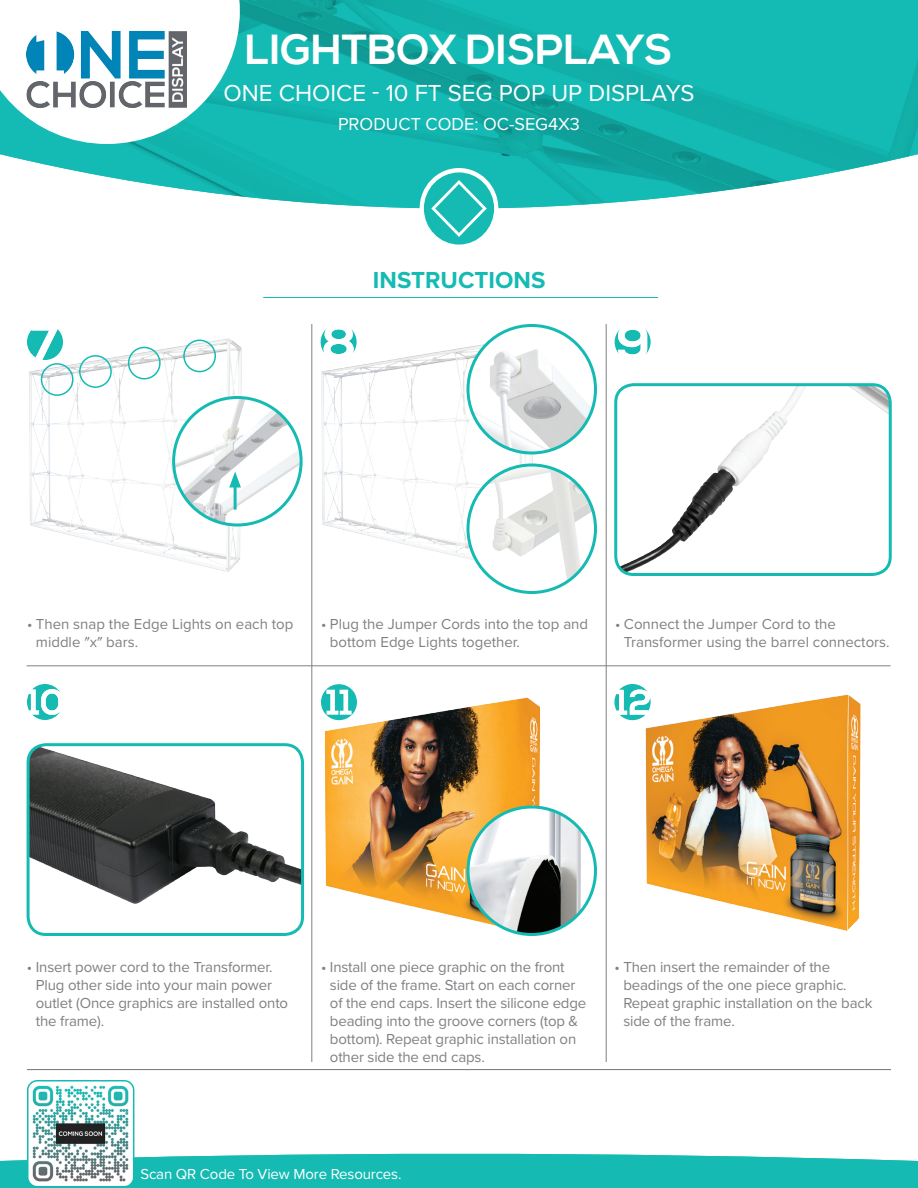
<style>
.page{position:relative;width:918px;height:1188px;background:#fff}
.page>*{position:absolute;margin:0;border:0;box-sizing:border-box;transform-origin:0 0}
.Category_Title{font:700 42px "Nexa";color:#fff}
.Category_Sub_Title_2{font:24px "Proxima Nova";color:#fff}
.t1{font:700 24px "Proxima Nova";color:#15bbb3}
.top_page_name_regula{font:18px "Proxima Nova";color:#fff}
.t2{font:15px/18px "Proxima Nova";letter-spacing:-.01em;color:#807f84}
.t3{font:15px/18px "Proxima Nova";color:#808083}
.t4{font:15px "Proxima Nova";letter-spacing:-.01em;color:#fff}
.s1{color:#808083}
</style>
<div class="page">
<img style="left:0;top:0;width:918px;height:209px">
<svg style="left:420px;top:168px;width:78px;height:77px"></svg>
<svg style="left:0;top:0;width:240px;height:144px"></svg>
<img style="left:27px;top:27px;width:160px;height:81px">
<hr style="left:263px;top:297px;width:395px;height:1px;background:#15bbb3">
<svg style="left:0;top:1151px;width:918px;height:37px;background:#32c3bc"></svg>
<img style="left:28px;top:1081px;width:106px;height:106px">
<div style="left:27px;top:1080px;width:107px;height:107px;border:2px solid #15bbb3;border-radius:9px"></div>
<hr style="left:27px;top:1069px;width:864px;height:1px;background:#808083">
<hr style="left:312px;top:324px;width:1px;height:738px;background:#808083">
<hr style="left:606px;top:324px;width:1px;height:738px;background:#808083">
<hr style="left:27px;top:666px;width:864px;height:1px;background:#808083">
<svg style="left:28px;top:329px;width:34px;height:6px"></svg>
<svg style="left:322px;top:329px;width:33px;height:5px"></svg>
<svg style="left:615px;top:329px;width:36px;height:26px"></svg>
<svg style="left:27px;top:684px;width:34px;height:36px"></svg>
<svg style="left:321px;top:684px;width:36px;height:36px"></svg>
<svg style="left:326px;top:690px;width:26px;height:5px"></svg>
<svg style="left:614px;top:684px;width:34px;height:36px"></svg>
<img style="left:27px;top:335px;width:228px;height:237px">
<img style="left:321px;top:334px;width:227px;height:241px">
<img style="left:321px;top:695px;width:231px;height:241px">
<img style="left:633px;top:693px;width:228px;height:238px">
<img style="left:174px;top:398px;width:127px;height:127px;border-radius:64px">
<div style="left:172px;top:396px;width:131px;height:130px;border:3px solid #15bbb3;border-radius:50%"></div>
<img style="left:468px;top:326px;width:128px;height:127px;border-radius:64px">
<div style="left:466px;top:324px;width:131px;height:130px;border:3px solid #15bbb3;border-radius:50%"></div>
<img style="left:468px;top:465px;width:128px;height:127px;border-radius:64px">
<div style="left:466px;top:464px;width:131px;height:130px;border:3px solid #15bbb3;border-radius:50%"></div>
<img style="left:468px;top:807px;width:128px;height:127px;border-radius:64px">
<div style="left:466px;top:806px;width:131px;height:130px;border:3px solid #15bbb3;border-radius:50%"></div>
<hr style="left:234px;top:482px;width:3px;height:28px;background:#15bbb3">
<svg style="left:229px;top:471px;width:12px;height:17px"></svg>
<div style="left:41px;top:363px;width:33px;height:33px;border:2px solid #15bbb3;border-radius:50%"></div>
<div style="left:79px;top:355px;width:33px;height:33px;border:2px solid #15bbb3;border-radius:50%"></div>
<div style="left:128px;top:347px;width:33px;height:32px;border:2px solid #15bbb3;border-radius:50%"></div>
<div style="left:183px;top:340px;width:33px;height:32px;border:2px solid #15bbb3;border-radius:50%"></div>
<img style="left:28px;top:745px;width:275px;height:189px">
<div style="left:27px;top:743px;width:277px;height:193px;border:3px solid #15bbb3;border-radius:18px"></div>
<img style="left:618px;top:387px;width:270px;height:185px">
<div style="left:614px;top:383px;width:278px;height:193px;border:3px solid #15bbb3;border-radius:18px"></div>
<p class="Category_Title" style="left:245px;top:26px;width:429px">LIGHTBOX DISPLAYS</p>
<p class="Category_Sub_Title_2" style="left:224px;top:75px;width:472px">ONE CHOICE - 10 FT SEG POP UP DISPLAYS</p>
<p class="top_page_name_regula" style="left:338px;top:110px;width:243px">PRODUCT CODE: OC-SEG4X3</p>
<p class="t1" style="left:373px;top:262px;width:174px">INSTRUCTIONS</p>
<p class="t3" style="left:36px;top:614px;width:259px;text-indent:-9px">• Then snap the Edge Lights on each top middle ″x″ bars.</p>
<p class="t3" style="left:330px;top:614px;width:260px;text-indent:-9px">• Plug the Jumper Cords into the top and bottom Edge Lights together.</p>
<p class="t3" style="left:624px;top:614px;width:267px;text-indent:-9px">• Connect the Jumper Cord to the<br>Transformer using the barrel connectors.</p>
<p class="t3" style="left:36px;top:957px;width:254px;text-indent:-9px">• Insert power cord to the Transformer.<br>Plug other side into your main power outlet (Once graphics are installed onto the frame).</p>
<p class="t2" style="left:330px;top:957px;width:258px;text-indent:-9px"><span class="s1">• I</span>nstall one piece graphic on the front side of the frame. Start on each corner of the end caps. Insert the silicone edge beading into the groove corners (top &amp; bottom). Repeat graphic installation on other side the end caps.</p>
<p class="t2" style="left:623px;top:957px;width:251px;text-indent:-9px">• Then insert the remainder of the beadings of the one piece graphic.<br><span class="s1">R</span>epeat graphic installation on the back side of the frame.</p>
<p class="t4" style="left:140px;top:1163px;width:263px">Scan QR Code To View More Resources.</p>
</div>
